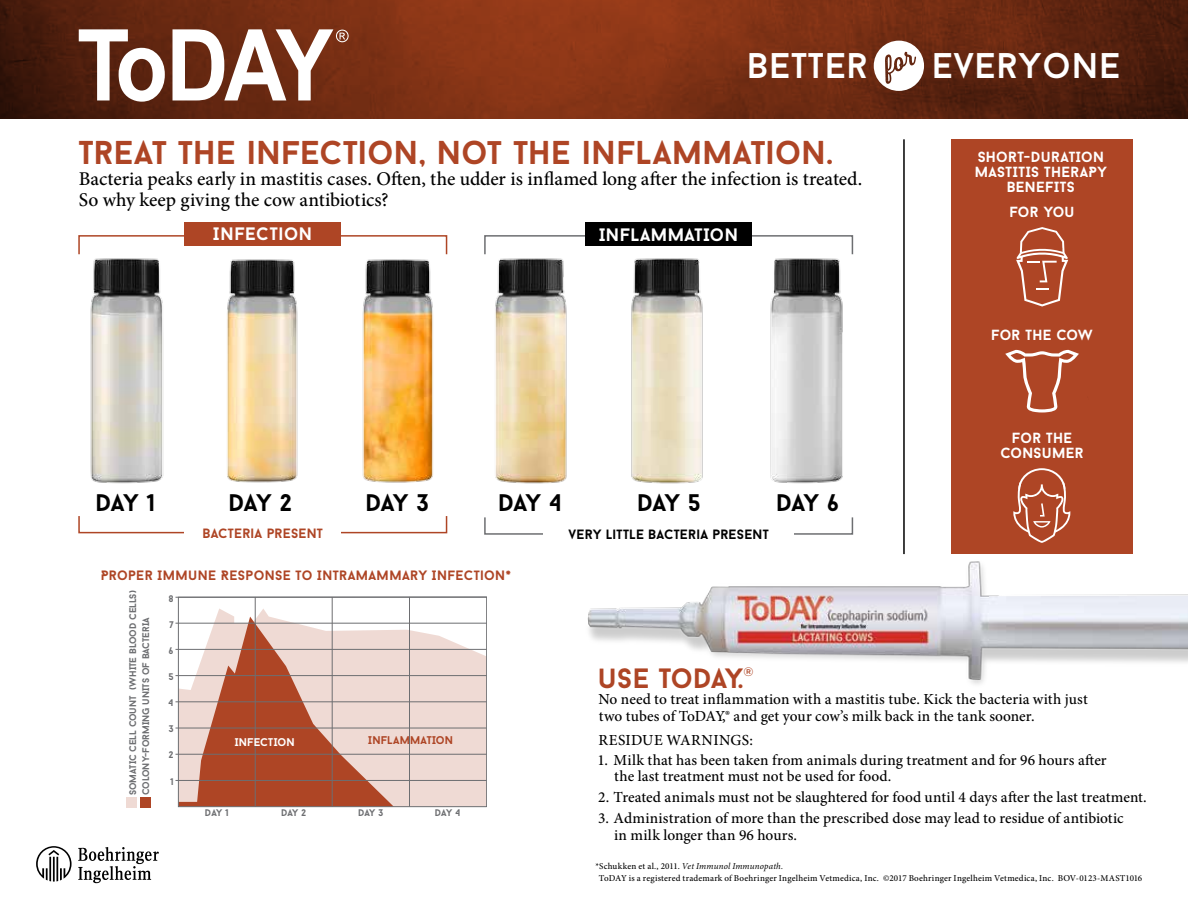
<style>
.page{position:relative;width:1188px;height:918px;background:#fff}
.page>*{position:absolute;margin:0;border:0;box-sizing:border-box;transform-origin:0 0}
.t1{font:35.7px "Baron Neue";letter-spacing:.025em;color:#fff}
.t2{font:700 33px "Baron Neue";letter-spacing:.005em;color:#ae4525}
.t3{font:700 27.9px "Baron Neue";letter-spacing:-.005em;color:#ae4525}
.t4{font:700 24px "Baron Neue";letter-spacing:-.045em;color:#000}
.t5{font:500 19.5px/21px "Minion Pro";color:#000}
.t6{font:700 18px "Baron Neue";letter-spacing:.03em;color:#fff}
.t7{font:500 15.3px/16.8px "Minion Pro";letter-spacing:.005em;color:#000}
.t8{font:500 15.3px "Minion Pro";letter-spacing:.03em;color:#000}
.t9{font:700 14.7px/15px "Baron Neue";letter-spacing:.02em;color:#fff;text-align:center}
.t10{font:700 13.65px "Baron Neue";letter-spacing:.025em;color:#ae4525}
.t11{font:700 13.5px "Baron Neue";letter-spacing:.015em;color:#000}
.t12{font:700 13.5px "Baron Neue";letter-spacing:.015em;color:#ae4525}
.t13{font:500 12.15px "Gotham";color:#ae4525}
.t14{font:700 11.25px "Baron Neue";letter-spacing:.01em;color:#ae4525}
.t15{font:700 11.25px "Baron Neue";letter-spacing:.005em;color:#fff}
.t16{font:700 9.6px/12.8px "Baron Neue";letter-spacing:-.01em;color:#6d6e71}
.t17{font:500 9px/12px "Minion Pro";letter-spacing:.02em;color:#000}
.s1{font-weight:400;font-style:italic}
</style>
<div class="page">
<div style="left:78px;top:235px;width:369px;height:20px;border:2px solid #ae4525"></div>
<div style="left:185px;top:222px;width:156px;height:24px;background:#ae4525"></div>
<hr style="left:903px;top:139px;width:2px;height:415px;background:#000">
<img style="left:587px;top:546px;width:601px;height:138px">
<div style="left:951px;top:139px;width:182px;height:415px;background:#ae4525"></div>
<svg style="left:1005px;top:350px;width:74px;height:63px"></svg>
<svg style="left:1016px;top:227px;width:52px;height:80px"></svg>
<svg style="left:1013px;top:468px;width:57px;height:75px"></svg>
<div style="left:78px;top:515px;width:369px;height:18px;border:2px solid #ae4525"></div>
<div style="left:185px;top:516px;width:156px;height:34px;background:#fff"></div>
<img style="left:86px;top:252px;width:84px;height:232px">
<img style="left:222px;top:252px;width:82px;height:231px">
<img style="left:357px;top:252px;width:82px;height:231px">
<div style="left:484px;top:235px;width:369px;height:20px;border:2px solid #6d6e71"></div>
<div style="left:585px;top:223px;width:167px;height:23px;background:#000"></div>
<div style="left:484px;top:517px;width:369px;height:18px;border:2px solid #6d6e71"></div>
<div style="left:543px;top:517px;width:251px;height:34px;background:#fff"></div>
<img style="left:488px;top:252px;width:83px;height:232px">
<img style="left:627px;top:252px;width:83px;height:232px">
<img style="left:763px;top:252px;width:84px;height:232px">
<svg style="left:216px;top:608px;width:269px;height:197px;fill:#efdad4"></svg>
<svg style="left:180px;top:617px;width:214px;height:188px;background:#d19988"></svg>
<hr style="left:175px;top:780px;width:312px;height:1px;background:#6d6e71">
<hr style="left:175px;top:754px;width:312px;height:1px;background:#6d6e71">
<hr style="left:175px;top:728px;width:312px;height:1px;background:#6d6e71">
<hr style="left:175px;top:702px;width:312px;height:1px;background:#6d6e71">
<hr style="left:175px;top:675px;width:312px;height:1px;background:#6d6e71">
<hr style="left:175px;top:649px;width:312px;height:1px;background:#6d6e71">
<hr style="left:175px;top:623px;width:312px;height:1px;background:#6d6e71">
<hr style="left:175px;top:597px;width:312px;height:1px;background:#6d6e71">
<hr style="left:255px;top:597px;width:1px;height:210px;background:#6d6e71">
<hr style="left:332px;top:597px;width:1px;height:210px;background:#6d6e71">
<hr style="left:409px;top:597px;width:1px;height:210px;background:#6d6e71">
<div style="left:126px;top:797px;width:10px;height:10px;background:#efdad4"></div>
<div style="left:140px;top:797px;width:10px;height:10px;background:#ae4525"></div>
<div style="left:178px;top:597px;width:309px;height:210px;border:1px solid #6d6e71"></div>
<svg style="left:36px;top:846px;width:36px;height:36px"></svg>
<svg style="left:78px;top:847px;width:81px;height:36px"></svg>
<svg style="left:0;top:0;width:1188px;height:119px;background:#6e2b12"></svg>
<svg style="left:79px;top:29px;width:86px;height:73px"></svg>
<svg style="left:173px;top:29px;width:176px;height:71px"></svg>
<svg style="left:874px;top:41px;width:50px;height:50px"></svg>
<h1 class="t1" style="left:747px;top:43px;width:123px">BETTER</h1>
<h1 class="t1" style="left:932px;top:43px;width:190px">EVERYONE</h1>
<h2 class="t2" style="left:79px;top:132px;width:755px">TREAT THE INFECTION, NOT THE INFLAMMATION.</h2>
<p class="t5" style="left:79px;top:168px;width:785px">Bacteria peaks early in mastitis cases. Often, the udder is inflamed long after the infection is treated.<br>So why keep giving the cow antibiotics?</p>
<p class="t6" style="left:213px;top:223px;width:101px">INFECTION</p>
<p class="t6" style="left:599px;top:223px;width:140px">INFLAMMATION</p>
<h3 class="t4" style="left:96px;top:487px;width:61px">DAY 1</h3>
<h3 class="t4" style="left:229px;top:487px;width:65px">DAY 2</h3>
<h3 class="t4" style="left:365px;top:487px;width:65px">DAY 3</h3>
<h3 class="t4" style="left:498px;top:487px;width:65px">DAY 4</h3>
<h3 class="t4" style="left:637px;top:487px;width:65px">DAY 5</h3>
<h3 class="t4" style="left:776px;top:487px;width:64px">DAY 6</h3>
<p class="t12" style="left:203px;top:524px;width:122px">BACTERIA PRESENT</p>
<p class="t10" style="left:101px;top:566px;width:412px">PROPER IMMUNE RESPONSE TO INTRAMAMMARY INFECTION*</p>
<p class="t11" style="left:569px;top:525px;width:202px">VERY LITTLE BACTERIA PRESENT</p>
<p class="t9" style="left:975px;top:149px;width:134px">SHORT-DURATION<br>MASTITIS THERAPY<br>BENEFITS</p>
<p class="t9" style="left:1009px;top:204px;width:67px">FOR YOU</p>
<p class="t9" style="left:991px;top:327px;width:103px">FOR THE COW</p>
<p class="t9" style="left:1000px;top:430px;width:85px">FOR THE<br>CONSUMER</p>
<p class="t16" style="left:126px;top:795px;width:206px;rotate:-90deg">SOMATIC CELL COUNT (WHITE BLOOD CELLS)<br>COLONY-FORMING UNITS OF BACTERIA</p>
<p class="t16" style="left:169px;top:592px;width:6px">8</p>
<p class="t16" style="left:169px;top:618px;width:6px">7</p>
<p class="t16" style="left:169px;top:644px;width:6px">6</p>
<p class="t16" style="left:169px;top:670px;width:6px">5</p>
<p class="t16" style="left:169px;top:696px;width:6px">4</p>
<p class="t16" style="left:169px;top:722px;width:6px">3</p>
<p class="t16" style="left:169px;top:748px;width:6px">2</p>
<p class="t16" style="left:170px;top:775px;width:5px">1</p>
<p class="t15" style="left:235px;top:735px;width:62px">INFECTION</p>
<p class="t14" style="left:368px;top:733px;width:86px">INFLAMMATION</p>
<p class="t16" style="left:205px;top:806px;width:25px">DAY 1</p>
<p class="t16" style="left:281px;top:806px;width:27px">DAY 2</p>
<p class="t16" style="left:358px;top:806px;width:27px">DAY 3</p>
<p class="t16" style="left:435px;top:806px;width:27px">DAY 4</p>
<h3 class="t3" style="left:598px;top:660px;width:147px">USE TODAY.</h3>
<p class="t13" style="left:743px;top:665px;width:12px">®</p>
<p class="t7" style="left:598px;top:691px;width:491px">No need to treat inflammation with a mastitis tube. Kick the bacteria with just two tubes of ToDAY,® and get your cow’s milk back in the tank sooner.</p>
<p class="t8" style="left:598px;top:729px;width:156px">RESIDUE WARNINGS:</p>
<p class="t7" style="left:614px;top:751px;width:494px;text-indent:-17px">1. Milk that has been taken from animals during treatment and for 96 hours after the last treatment must not be used for food.</p>
<p class="t7" style="left:598px;top:789px;width:550px">2. Treated animals must not be slaughtered for food until 4 days after the last treatment.</p>
<p class="t7" style="left:614px;top:810px;width:511px;text-indent:-16px">3. Administration of more than the prescribed dose may lead to residue of antibiotic in milk longer than 96 hours.</p>
<p class="t17" style="left:599px;top:860px;width:545px;text-indent:-3px">*Schukken et al., 2011. <span class="s1">Vet Immunol Immunopath.<br></span>ToDAY is a registered trademark of Boehringer Ingelheim Vetmedica, Inc. ©2017 Boehringer Ingelheim Vetmedica, Inc. BOV-0123-MAST1016</p>
</div>
